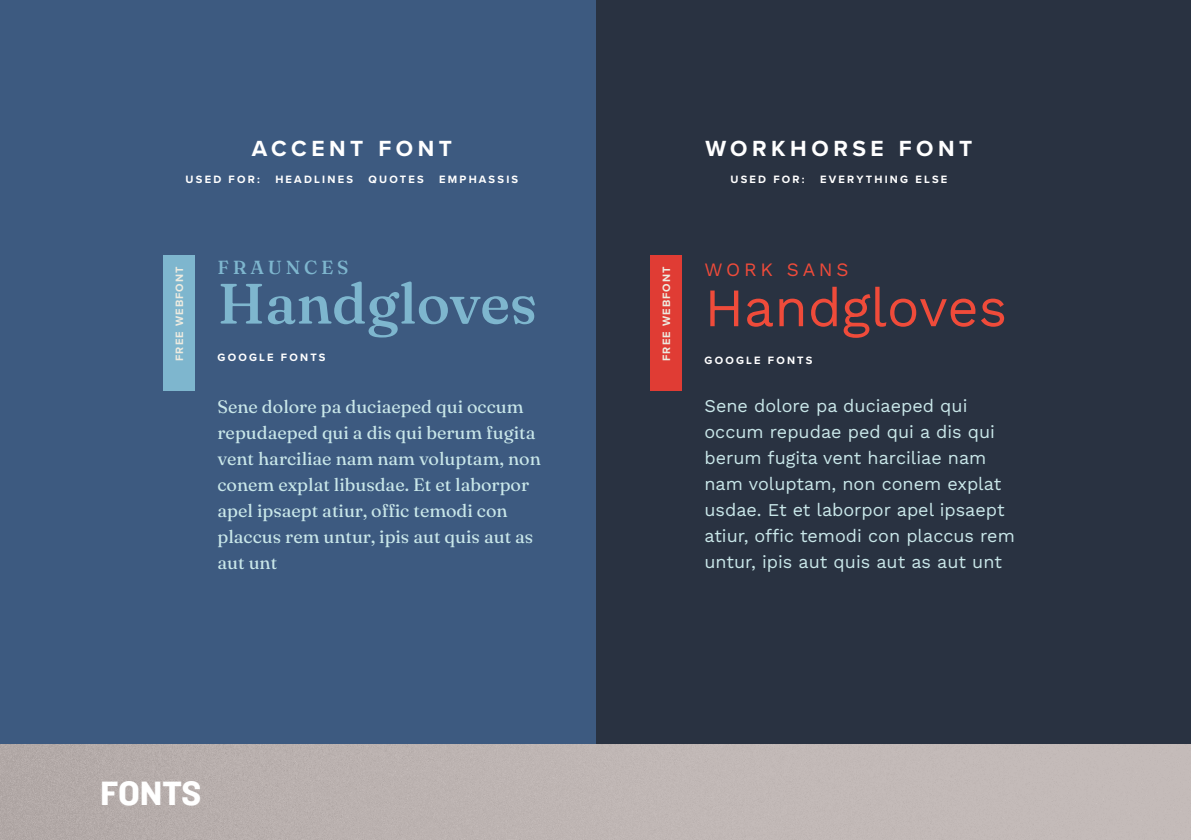
<style>
.page{position:relative;width:1191px;height:840px;background:#fff}
.page>*{position:absolute;margin:0;border:0;box-sizing:border-box;transform-origin:0 0}
.t1{font:500 56.8px "Fraunces";color:#7eb6ce}
.t2{font:54px "Work Sans";color:#ef4b3a}
.t3{font:35px "Knockout 51 Middleweight";color:#fff}
.t4{font:700 22.6px "Proxima Nova";letter-spacing:.2em;color:#fff}
.t5{font:500 19px "Fraunces";letter-spacing:.2em;color:#7eb6ce}
.t6{font:19px "Work Sans";letter-spacing:.2em;color:#ef4b3a}
.t7{font:18px/26px "Fraunces";color:#c9e7e9}
.t8{font:18px/26px "Work Sans";color:#c9e7e9}
.t9{font:700 11px "Proxima Nova";letter-spacing:.2em;color:#fff}
.t10{font:700 11px "Proxima Nova";letter-spacing:.1em;color:#edebe0}
</style>
<div class="page">
<img style="left:0;top:743px;width:1190px;height:96px">
<div style="left:0;top:0;width:596px;height:743px;background:#3d5a80"></div>
<div style="left:596px;top:0;width:595px;height:743px;background:#293241"></div>
<div style="left:163px;top:255px;width:31px;height:135px;background:#7eb6ce"></div>
<div style="left:650px;top:255px;width:31px;height:135px;background:#e03c34"></div>
<p class="t4" style="left:252px;top:132px;width:202px">ACCENT FONT</p>
<p class="t9" style="left:186px;top:171px;width:76px">USED FOR:</p>
<p class="t9" style="left:275px;top:171px;width:79px">HEADLINES</p>
<p class="t9" style="left:368px;top:171px;width:57px">QUOTES</p>
<p class="t9" style="left:439px;top:171px;width:80px">EMPHASSIS</p>
<p class="t4" style="left:705px;top:132px;width:268px">WORKHORSE FONT</p>
<p class="t9" style="left:730px;top:171px;width:76px">USED FOR:</p>
<p class="t9" style="left:820px;top:171px;width:129px">EVERYTHING ELSE</p>
<p class="t10" style="left:171px;top:361px;width:96px;rotate:-90deg">FREE WEBFONT</p>
<p class="t5" style="left:217px;top:252px;width:133px">FRAUNCES</p>
<h1 class="t1" style="left:217px;top:261px;width:321px">Handgloves</h1>
<p class="t9" style="left:217px;top:349px;width:109px">GOOGLE FONTS</p>
<p class="t7" style="left:217px;top:392px;width:325px">Sene dolore pa duciaeped qui occum repudaeped qui a dis qui berum fugita vent harciliae nam nam voluptam, non conem explat libusdae. Et et laborpor apel ipsaept atiur, offic temodi con placcus rem untur, ipis aut quis aut as aut unt</p>
<p class="t8" style="left:704px;top:391px;width:312px">Sene dolore pa duciaeped qui occum repudae ped qui a dis qui berum fugita vent harciliae nam nam voluptam, non conem explat usdae. Et et laborpor apel ipsaept atiur, offic temodi con placcus rem untur, ipis aut quis aut as aut unt</p>
<p class="t6" style="left:704px;top:255px;width:146px">WORK SANS</p>
<h2 class="t2" style="left:704px;top:266px;width:304px">Handgloves</h2>
<p class="t10" style="left:658px;top:361px;width:96px;rotate:-90deg">FREE WEBFONT</p>
<p class="t9" style="left:704px;top:352px;width:109px">GOOGLE FONTS</p>
<h3 class="t3" style="left:100px;top:769px;width:103px">FONTS</h3>
</div>
